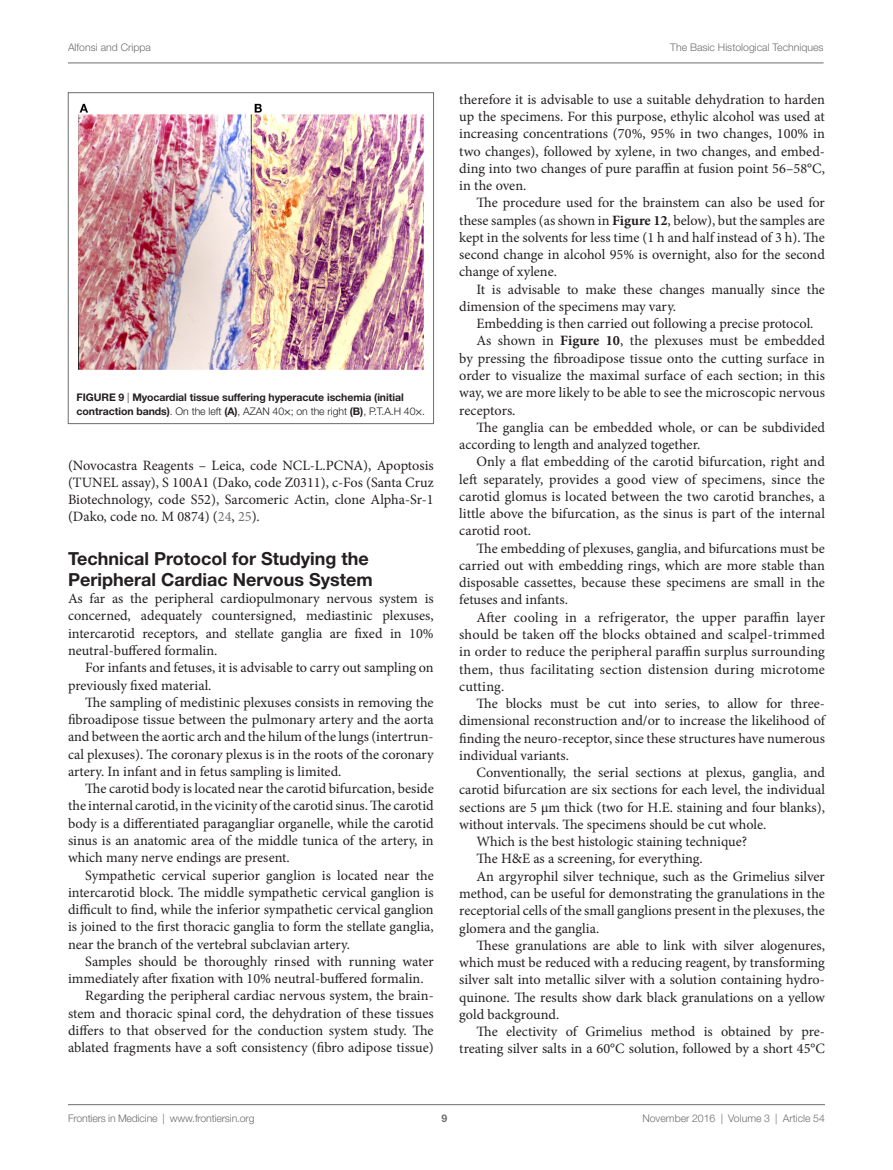
<style>
.page{position:relative;width:893px;height:1170px;background:#fff}
.page>*{position:absolute;margin:0;border:0;box-sizing:border-box;transform-origin:0 0}
.t1{font:700 18px/21px "Helvetica Neue LT Std";color:#231f20}
.t2{font:14.25px/17.2px "Minion Pro";color:#231f20;text-align:justify}
.t3{font:700 10.5px/14.2px "Helvetica Neue LT Std";letter-spacing:-.005em;color:#231f20}
.t4{font:300 10.5px "Helvetica Neue LT Std";color:#6c6d70}
.t5{font:700 10.5px "Helvetica Neue LT Std";color:#6c6d70}
.s1{font-weight:300}
.s2{font-family:"STIX General";font-weight:400}
.s3{color:#6c6d70}
.s4{font-weight:700}
.s5{font-family:"STIX General"}
</style>
<div class="page">
<img style="left:78px;top:104px;width:346px;height:266px">
<div style="left:68px;top:92px;width:366px;height:332px;border:1px solid #6c6d70"></div>
<hr style="left:68px;top:1104px;width:757px;height:1px;background:#6c6d70">
<hr style="left:68px;top:63px;width:755px;height:1px;background:#6c6d70">
<p class="t4" style="left:68px;top:41px;width:84px">Alfonsi and Crippa</p>
<p class="t4" style="left:670px;top:41px;width:155px">The Basic Histological Techniques</p>
<p class="t3" style="left:77px;top:390px;width:350px">FIGURE 9 <span class="s1">|</span> Myocardial tissue suffering hyperacute ischemia (initial contraction bands)<span class="s1">. On the left</span> (A)<span class="s1">, AZAN 40</span><span class="s2">×</span><span class="s1">; on the right</span> (B)<span class="s1">, P.T.A.H 40</span><span class="s2">×</span><span class="s1">.</span></p>
<p class="t2" style="left:68px;top:456px;width:367px">(Novocastra Reagents – Leica, code NCL-L.PCNA), Apoptosis (TUNEL assay), S 100A1 (Dako, code Z0311), c-Fos (Santa Cruz Biotechnology, code S52), Sarcomeric Actin, clone Alpha-Sr-1 (Dako, code no. M 0874) (<span class="s3">24</span>, <span class="s3">25</span>).</p>
<p class="t1" style="left:68px;top:547px;width:306px">Technical Protocol for Studying the<br>Peripheral Cardiac Nervous System</p>
<p class="t2" style="left:68px;top:590px;width:367px">As far as the peripheral cardiopulmonary nervous system is concerned, adequately countersigned, mediastinic plexuses, intercarotid receptors, and stellate ganglia are fixed in 10% neutral-buffered formalin.</p>
<p class="t2" style="left:68px;top:659px;width:367px;text-indent:17px">For infants and fetuses, it is advisable to carry out sampling on previously fixed material.</p>
<p class="t2" style="left:68px;top:693px;width:367px;text-indent:17px">The sampling of medistinic plexuses consists in removing the fibroadipose tissue between the pulmonary artery and the aorta and between the aortic arch and the hilum of the lungs (intertrun&shy;cal plexuses). The coronary plexus is in the roots of the coronary artery. In infant and in fetus sampling is limited.</p>
<p class="t2" style="left:68px;top:780px;width:367px;text-indent:17px">The carotid body is located near the carotid bifurcation, beside the internal carotid, in the vicinity of the carotid sinus. The carotid body is a differentiated paragangliar organelle, while the carotid sinus is an anatomic area of the middle tunica of the artery, in which many nerve endings are present.</p>
<p class="t2" style="left:68px;top:866px;width:367px;text-indent:17px">Sympathetic cervical superior ganglion is located near the intercarotid block. The middle sympathetic cervical ganglion is difficult to find, while the inferior sympathetic cervical ganglion is joined to the first thoracic ganglia to form the stellate ganglia, near the branch of the vertebral subclavian artery.</p>
<p class="t2" style="left:85px;top:952px;width:350px">Samples should be thoroughly rinsed with running water</p>
<p class="t2" style="left:68px;top:969px;width:357px">immediately after fixation with 10% neutral-buffered formalin.</p>
<p class="t2" style="left:85px;top:987px;width:350px">Regarding the peripheral cardiac nervous system, the brain-</p>
<p class="t2" style="left:68px;top:1004px;width:367px">stem and thoracic spinal cord, the dehydration of these tissues</p>
<p class="t2" style="left:68px;top:1021px;width:367px">differs to that observed for the conduction system study. The</p>
<p class="t2" style="left:68px;top:1038px;width:367px">ablated fragments have a soft consistency (fibro adipose tissue)</p>
<p class="t2" style="left:459px;top:91px;width:367px">therefore it is advisable to use a suitable dehydration to harden up the specimens. For this purpose, ethylic alcohol was used at increasing concentrations (70%, 95% in two changes, 100% in two changes), followed by xylene, in two changes, and embed&shy;ding into two changes of pure paraffin at fusion point 56–58°C, in the oven.</p>
<p class="t2" style="left:459px;top:194px;width:367px;text-indent:17px">The procedure used for the brainstem can also be used for these samples (as shown in <span class="s4">Figure 12</span>, below), but the samples are kept in the solvents for less time (1 h and half instead of 3 h). The second change in alcohol 95% is overnight, also for the second change of xylene.</p>
<p class="t2" style="left:459px;top:280px;width:367px;text-indent:17px">It is advisable to make these changes manually since the dimension of the specimens may vary.</p>
<p class="t2" style="left:476px;top:315px;width:338px">Embedding is then carried out following a precise protocol.</p>
<p class="t2" style="left:476px;top:332px;width:350px">As shown in <span class="s4">Figure 10</span>, the plexuses must be embedded</p>
<p class="t2" style="left:459px;top:349px;width:367px">by pressing the fibroadipose tissue onto the cutting surface in</p>
<p class="t2" style="left:459px;top:367px;width:367px">order to visualize the maximal surface of each section; in this</p>
<p class="t2" style="left:459px;top:384px;width:367px">way, we are more likely to be able to see the microscopic nervous</p>
<p class="t2" style="left:459px;top:401px;width:58px">receptors.</p>
<p class="t2" style="left:476px;top:418px;width:350px">The ganglia can be embedded whole, or can be subdivided</p>
<p class="t2" style="left:459px;top:436px;width:243px">according to length and analyzed together.</p>
<p class="t2" style="left:476px;top:453px;width:350px">Only a flat embedding of the carotid bifurcation, right and</p>
<p class="t2" style="left:459px;top:470px;width:367px">left separately, provides a good view of specimens, since the</p>
<p class="t2" style="left:459px;top:487px;width:367px">carotid glomus is located between the two carotid branches, a</p>
<p class="t2" style="left:459px;top:505px;width:367px">little above the bifurcation, as the sinus is part of the internal</p>
<p class="t2" style="left:459px;top:522px;width:73px">carotid root.</p>
<p class="t2" style="left:476px;top:539px;width:350px">The embedding of plexuses, ganglia, and bifurcations must be</p>
<p class="t2" style="left:459px;top:556px;width:367px">carried out with embedding rings, which are more stable than</p>
<p class="t2" style="left:459px;top:574px;width:367px">disposable cassettes, because these specimens are small in the</p>
<p class="t2" style="left:459px;top:591px;width:110px">fetuses and infants.</p>
<p class="t2" style="left:476px;top:608px;width:350px">After cooling in a refrigerator, the upper paraffin layer</p>
<p class="t2" style="left:459px;top:626px;width:367px">should be taken off the blocks obtained and scalpel-trimmed</p>
<p class="t2" style="left:459px;top:643px;width:367px">in order to reduce the peripheral paraffin surplus surrounding</p>
<p class="t2" style="left:459px;top:660px;width:367px">them, thus facilitating section distension during microtome</p>
<p class="t2" style="left:459px;top:677px;width:47px">cutting.</p>
<p class="t2" style="left:476px;top:695px;width:350px">The blocks must be cut into series, to allow for three-</p>
<p class="t2" style="left:459px;top:712px;width:367px">dimensional reconstruction and/or to increase the likelihood of</p>
<p class="t2" style="left:459px;top:729px;width:367px">finding the neuro-receptor, since these structures have numerous</p>
<p class="t2" style="left:459px;top:746px;width:111px">individual variants.</p>
<p class="t2" style="left:476px;top:764px;width:350px">Conventionally, the serial sections at plexus, ganglia, and</p>
<p class="t2" style="left:459px;top:781px;width:367px">carotid bifurcation are six sections for each level, the individual</p>
<p class="t2" style="left:459px;top:798px;width:367px">sections are 5 <span class="s5">μ</span>m thick (two for H.E. staining and four blanks),</p>
<p class="t2" style="left:459px;top:815px;width:309px">without intervals. The specimens should be cut whole.</p>
<p class="t2" style="left:476px;top:833px;width:272px">Which is the best histologic staining technique?</p>
<p class="t2" style="left:476px;top:850px;width:228px">The H&amp;E as a screening, for everything.</p>
<p class="t2" style="left:476px;top:867px;width:350px">An argyrophil silver technique, such as the Grimelius silver</p>
<p class="t2" style="left:459px;top:884px;width:367px">method, can be useful for demonstrating the granulations in the</p>
<p class="t2" style="left:459px;top:902px;width:367px">receptorial cells of the small ganglions present in the plexuses, the</p>
<p class="t2" style="left:459px;top:919px;width:142px">glomera and the ganglia.</p>
<p class="t2" style="left:476px;top:936px;width:350px">These granulations are able to link with silver alogenures,</p>
<p class="t2" style="left:459px;top:953px;width:367px">which must be reduced with a reducing reagent, by transforming</p>
<p class="t2" style="left:459px;top:971px;width:367px">silver salt into metallic silver with a solution containing hydro-</p>
<p class="t2" style="left:459px;top:988px;width:367px">quinone. The results show dark black granulations on a yellow</p>
<p class="t2" style="left:459px;top:1005px;width:102px">gold background.</p>
<p class="t2" style="left:476px;top:1022px;width:350px">The electivity of Grimelius method is obtained by pre-</p>
<p class="t2" style="left:459px;top:1040px;width:367px">treating silver salts in a 60°C solution, followed by a short 45°C</p>
<p class="t4" style="left:68px;top:1111px;width:188px">Frontiers in Medicine | www.frontiersin.org</p>
<p class="t4" style="left:642px;top:1111px;width:184px">November 2016 | Volume 3 | Article 54</p>
<p class="t5" style="left:441px;top:1111px;width:7px">9</p>
</div>
